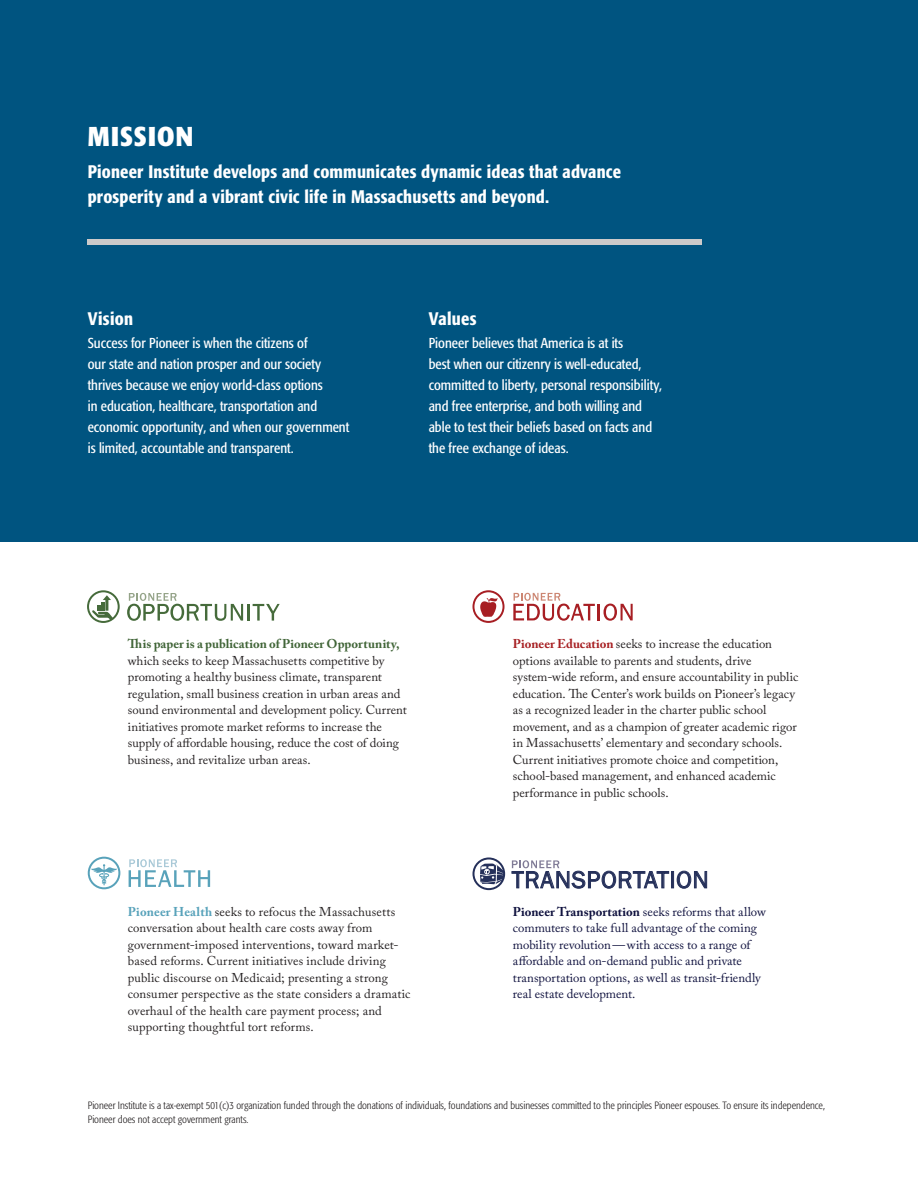
<style>
.page{position:relative;width:918px;height:1188px;background:#fff}
.page>*{position:absolute;margin:0;border:0;box-sizing:border-box;transform-origin:0 0}
.t1{font:700 condensed 27px "Formata";letter-spacing:.045em;color:#fff}
.t2{font:24.6px "Franklin Gothic";letter-spacing:.02em;color:#25305a}
.Heading_2{font:500 condensed 18px/25.5px "Formata";letter-spacing:.01em;color:#fff}
.t3{font:condensed 14.25px/21px "Formata";color:#fff}
.Body_Copy{font:12.75px/16.5px "Adobe Caslon Pro";letter-spacing:.005em;color:#231f20}
.Body_Copy-2{font:12.75px/16.5px "Adobe Caslon Pro";color:#0f113e}
.t4{font:300 condensed 10.5px/13.5px "Formata";color:#231f20}
.s1{font-weight:700;color:#416538}
.s2{font-weight:700;color:#a72023}
.s3{font-weight:700;color:#58a2ba}
.s4{font-weight:700}
</style>
<div class="page">
<div style="left:0;top:0;width:918px;height:542px;background:#005480"></div>
<div style="left:88px;top:239px;width:614px;height:5px;background:#cccaca"></div>
<svg style="left:513px;top:593px;width:120px;height:28px"></svg>
<svg style="left:472px;top:590px;width:33px;height:33px"></svg>
<svg style="left:88px;top:857px;width:32px;height:32px"></svg>
<svg style="left:129px;top:859px;width:81px;height:28px"></svg>
<svg style="left:127px;top:593px;width:116px;height:28px"></svg>
<hr style="left:247px;top:604px;width:3px;height:17px;background:#466b3b">
<svg style="left:253px;top:604px;width:27px;height:17px"></svg>
<svg style="left:87px;top:590px;width:33px;height:33px"></svg>
<svg style="left:512px;top:860px;width:157px;height:28px"></svg>
<div style="left:671px;top:871px;width:3px;height:17px;border:1px solid #25305a"></div>
<svg style="left:677px;top:871px;width:30px;height:17px"></svg>
<svg style="left:473px;top:857px;width:32px;height:33px"></svg>
<p class="t1" style="left:88px;top:119px;width:107px">MISSION</p>
<p class="Heading_2" style="left:88px;top:159px;width:535px">Pioneer Institute develops and communicates dynamic ideas that advance prosperity and a vibrant civic life in Massachusetts and beyond.</p>
<p class="Heading_2" style="left:88px;top:306px;width:47px">Vision</p>
<p class="t3" style="left:88px;top:333px;width:263px">Success for Pioneer is when the citizens of<br>our state and nation prosper and our society thrives because we enjoy world-class options<br>in education, healthcare, transportation and economic opportunity, and when our government is limited, accountable and transparent.</p>
<p class="Heading_2" style="left:429px;top:306px;width:49px">Values</p>
<p class="t3" style="left:429px;top:333px;width:235px">Pioneer believes that America is at its<br>best when our citizenry is well-educated, committed to liberty, personal responsibility, and free enterprise, and both willing and able to test their beliefs based on facts and the free exchange of ideas.</p>
<p class="Body_Copy" style="left:128px;top:636px;width:281px"><span class="s1">This paper is a publication of Pioneer Opportunity, </span>which seeks to keep Massachusetts competitive by promoting a healthy business climate, transparent regulation, small business creation in urban areas and sound environmental and development policy. Current initiatives promote market reforms to increase the supply of affordable housing, reduce the cost of doing business, and revitalize urban areas.</p>
<p class="Body_Copy" style="left:513px;top:636px;width:287px"><span class="s2">Pioneer Education</span> seeks to increase the education options available to parents and students, drive system-wide reform, and ensure accountability in public education. The Center’s work builds on Pioneer’s legacy as a recognized leader in the charter public school movement, and as a champion of greater academic rigor in Massachusetts’ elementary and secondary schools.<br>Current initiatives promote choice and competition, school-based management, and enhanced academic performance in public schools.</p>
<p class="Body_Copy" style="left:128px;top:903px;width:284px"><span class="s3">Pioneer Health</span> seeks to refocus the Massachusetts conversation about health care costs away from government-imposed interventions, toward market&shy;based reforms. Current initiatives include driving public discourse on Medicaid; presenting a strong consumer perspective as the state considers a dramatic overhaul of the health care payment process; and supporting thoughtful tort reforms.</p>
<p class="t2" style="left:512px;top:866px;width:198px">TRANSPORTATION</p>
<p class="Body_Copy-2" style="left:513px;top:903px;width:255px"><span class="s4">Pioneer Transportation</span> seeks reforms that allow commuters to take full advantage of the coming mobility revolution — with access to a range of affordable and on-demand public and private transportation options, as well as transit-friendly real estate development.</p>
<p class="t4" style="left:88px;top:1099px;width:739px">Pioneer Institute is a tax-exempt 501(c)3 organization funded through the donations of individuals, foundations and businesses committed to the principles Pioneer espouses. To ensure its independence,<br>Pioneer does not accept government grants.</p>
</div>
